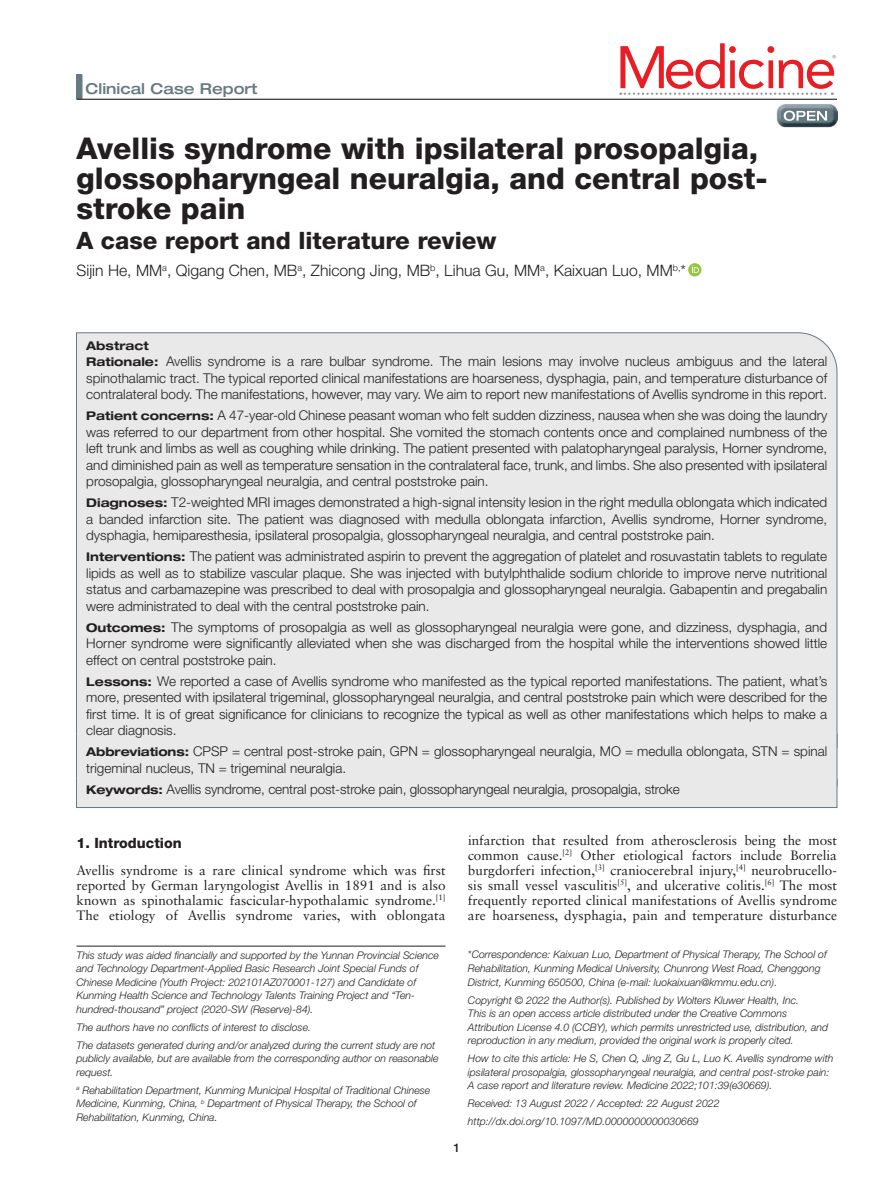
<style>
.page{position:relative;width:891px;height:1188px;background:#fff}
.page>*{position:absolute;margin:0;border:0;box-sizing:border-box;transform-origin:0 0}
.t1{font:59.4px "Avenir";letter-spacing:-.06em;color:#e71e24}
.t2{font:800 30px/30px "Helvetica Neue LT Std";color:#231f20}
.t3{font:800 24px "Helvetica Neue LT Std";color:#231f20}
.t4{font:300 15.75px "Helvetica Neue LT Std";color:#231f20}
.t5{font:500 expanded 15px "Helvetica Neue LT Std";color:#667981}
.t6{font:800 14.25px "Helvetica Neue LT Std";color:#231f20}
.t7{font:300 13.5px/16.5px "Helvetica Neue LT Std";color:#231f20;text-align:justify}
.t8{font:13.5px/15px "Sabon LT Std";color:#231f20;text-align:justify}
.t9{font:700 expanded 12px "Helvetica Neue LT Std";color:#231f20}
.t10{font:500 12px "Helvetica Neue LT Std";color:#231f20}
.t11{font:italic 300 10.5px/13.5px "Helvetica Neue LT Std";color:#231f20}
.t12{font:500 10.35px "Akzidenz Grotesk BE";color:#909295}
.s1{font-weight:700;font-stretch:expanded;font-size:12px}
</style>
<div class="page">
<div style="left:76px;top:74px;width:6px;height:25px;background:#677981"></div>
<hr style="left:76px;top:99px;width:761px;height:1px;background:#231f20">
<img style="left:776px;top:104px;width:61px;height:24px">
<svg style="left:784px;top:111px;width:43px;height:10px"></svg>
<svg style="left:620px;top:93px;width:213px;height:2px"></svg>
<div style="left:76px;top:332px;width:762px;height:417px;background:#e9e9e9"></div>
<div style="left:76px;top:733px;width:761px;height:54px;background:#e9e9e9"></div>
<div style="left:76px;top:778px;width:761px;height:30px;background:#e9e9e9"></div>
<div style="left:76px;top:778px;width:761px;height:30px;border:1px solid #677981"></div>
<svg style="left:688px;top:263px;width:13px;height:13px"></svg>
<svg style="left:692px;top:266px;width:7px;height:7px"></svg>
<hr style="left:76px;top:946px;width:370px;height:1px;background:#231f20">
<p class="t5" style="left:86px;top:80px;width:174px">Clinical Case Report</p>
<h1 class="t1" style="left:615px;top:33px;width:223px">Medicine</h1>
<p class="t12" style="left:832px;top:52px;width:6px">®</p>
<h2 class="t2" style="left:76px;top:134px;width:693px">Avellis syndrome with ipsilateral prosopalgia, glossopharyngeal neuralgia, and central post&shy;stroke pain</h2>
<h3 class="t3" style="left:76px;top:227px;width:422px">A case report and literature review</h3>
<p class="t4" style="left:76px;top:261px;width:611px">Sijin He, MM<sup>a</sup>, Qigang Chen, MB<sup>a</sup>, Zhicong Jing, MB<sup>b</sup>, Lihua Gu, MM<sup>a</sup>, Kaixuan Luo, MM<sup>b,</sup>*</p>
<p class="t9" style="left:86px;top:338px;width:64px">Abstract</p>
<p class="t7" style="left:86px;top:353px;width:743px"><span class="s1">Rationale:</span> Avellis syndrome is a rare bulbar syndrome. The main lesions may involve nucleus ambiguus and the lateral spinothalamic tract. The typical reported clinical manifestations are hoarseness, dysphagia, pain, and temperature disturbance of contralateral body. The manifestations, however, may vary. We aim to report new manifestations of Avellis syndrome in this report.</p>
<p class="t7" style="left:86px;top:407px;width:743px"><span class="s1">Patient concerns:</span> A 47-year-old Chinese peasant woman who felt sudden dizziness, nausea when she was doing the laundry was referred to our department from other hospital. She vomited the stomach contents once and complained numbness of the left trunk and limbs as well as coughing while drinking. The patient presented with palatopharyngeal paralysis, Horner syndrome, and diminished pain as well as temperature sensation in the contralateral face, trunk, and limbs. She also presented with ipsilateral prosopalgia, glossopharyngeal neuralgia, and central poststroke pain.</p>
<p class="t7" style="left:86px;top:494px;width:743px"><span class="s1">Diagnoses:</span> T2-weighted MRI images demonstrated a high-signal intensity lesion in the right medulla oblongata which indicated a banded infarction site. The patient was diagnosed with medulla oblongata infarction, Avellis syndrome, Horner syndrome, dysphagia, hemiparesthesia, ipsilateral prosopalgia, glossopharyngeal neuralgia, and central poststroke pain.</p>
<p class="t7" style="left:86px;top:548px;width:743px"><span class="s1">Interventions:</span> The patient was administrated aspirin to prevent the aggregation of platelet and rosuvastatin tablets to regulate lipids as well as to stabilize vascular plaque. She was injected with butylphthalide sodium chloride to improve nerve nutritional status and carbamazepine was prescribed to deal with prosopalgia and glossopharyngeal neuralgia. Gabapentin and pregabalin were administrated to deal with the central poststroke pain.</p>
<p class="t7" style="left:86px;top:619px;width:743px"><span class="s1">Outcomes:</span> The symptoms of prosopalgia as well as glossopharyngeal neuralgia were gone, and dizziness, dysphagia, and Horner syndrome were significantly alleviated when she was discharged from the hospital while the interventions showed little effect on central poststroke pain.</p>
<p class="t7" style="left:86px;top:673px;width:743px"><span class="s1">Lessons:</span> We reported a case of Avellis syndrome who manifested as the typical reported manifestations. The patient, what’s more, presented with ipsilateral trigeminal, glossopharyngeal neuralgia, and central poststroke pain which were described for the first time. It is of great significance for clinicians to recognize the typical as well as other manifestations which helps to make a clear diagnosis.</p>
<p class="t7" style="left:86px;top:743px;width:743px"><span class="s1">Abbreviations:</span> CPSP = central post-stroke pain, GPN = glossopharyngeal neuralgia, MO = medulla oblongata, STN = spinal trigeminal nucleus, TN = trigeminal neuralgia.</p>
<p class="t7" style="left:86px;top:781px;width:595px"><span class="s1">Keywords:</span> Avellis syndrome, central post-stroke pain, glossopharyngeal neuralgia, prosopalgia, stroke</p>
<p class="t6" style="left:76px;top:834px;width:107px">1. Introduction</p>
<p class="t8" style="left:76px;top:863px;width:371px">Avellis syndrome is a rare clinical syndrome which was first reported by German laryngologist Avellis in 1891 and is also known as spinothalamic fascicular-hypothalamic syndrome.<sup>[1] </sup>The etiology of Avellis syndrome varies, with oblongata</p>
<p class="t8" style="left:468px;top:833px;width:371px">infarction that resulted from atherosclerosis being the most common cause.<sup>[2]</sup> Other etiological factors include Borrelia burgdorferi infection,<sup>[3]</sup> craniocerebral injury,<sup>[4]</sup> neurobrucello&shy;sis small vessel vasculitis<sup>[5]</sup>, and ulcerative colitis.<sup>[6]</sup> The most frequently reported clinical manifestations of Avellis syndrome are hoarseness, dysphagia, pain and temperature disturbance</p>
<p class="t11" style="left:76px;top:948px;width:364px">This study was aided financially and supported by the Yunnan Provincial Science and Technology Department-Applied Basic Research Joint Special Funds of Chinese Medicine (Youth Project: 202101AZ070001-127) and Candidate of Kunming Health Science and Technology Talents Training Project and “Ten&shy;hundred-thousand” project (2020-SW (Reserve)-84).</p>
<p class="t11" style="left:76px;top:1018px;width:360px;line-height:18px">The authors have no conflicts of interest to disclose.<br>The datasets generated during and/or analyzed during the current study are not</p>
<p class="t11" style="left:76px;top:1051px;width:364px">publicly available, but are available from the corresponding author on reasonable request.</p>
<p class="t11" style="left:76px;top:1083px;width:355px"><sup>a</sup> Rehabilitation Department, Kunming Municipal Hospital of Traditional Chinese<br>Medicine, Kunming, China, <sup>b</sup> Department of Physical Therapy, the School of<br>Rehabilitation, Kunming, China.</p>
<p class="t10" style="left:453px;top:1140px;width:8px">1</p>
<p class="t11" style="left:468px;top:948px;width:360px">*Correspondence: Kaixuan Luo, Department of Physical Therapy, The School of<br>Rehabilitation, Kunming Medical University, Chunrong West Road, Chenggong<br>District, Kunming 650500, China (e-mail: luokaixuan@kmmu.edu.cn).</p>
<p class="t11" style="left:468px;top:993px;width:362px">Copyright © 2022 the Author(s). Published by Wolters Kluwer Health, Inc.<br>This is an open access article distributed under the Creative Commons Attribution License 4.0 (CCBY), which permits unrestricted use, distribution, and reproduction in any medium, provided the original work is properly cited.</p>
<p class="t11" style="left:468px;top:1051px;width:367px">How to cite this article: He S, Chen Q, Jing Z, Gu L, Luo K. Avellis syndrome with ipsilateral prosopalgia, glossopharyngeal neuralgia, and central post-stroke pain:<br>A case report and literature review. Medicine 2022;101:39(e30669).</p>
<p class="t11" style="left:468px;top:1094px;width:253px;line-height:18px">Received: 13 August 2022 / Accepted: 22 August 2022 http://dx.doi.org/10.1097/MD.0000000000030669</p>
</div>
